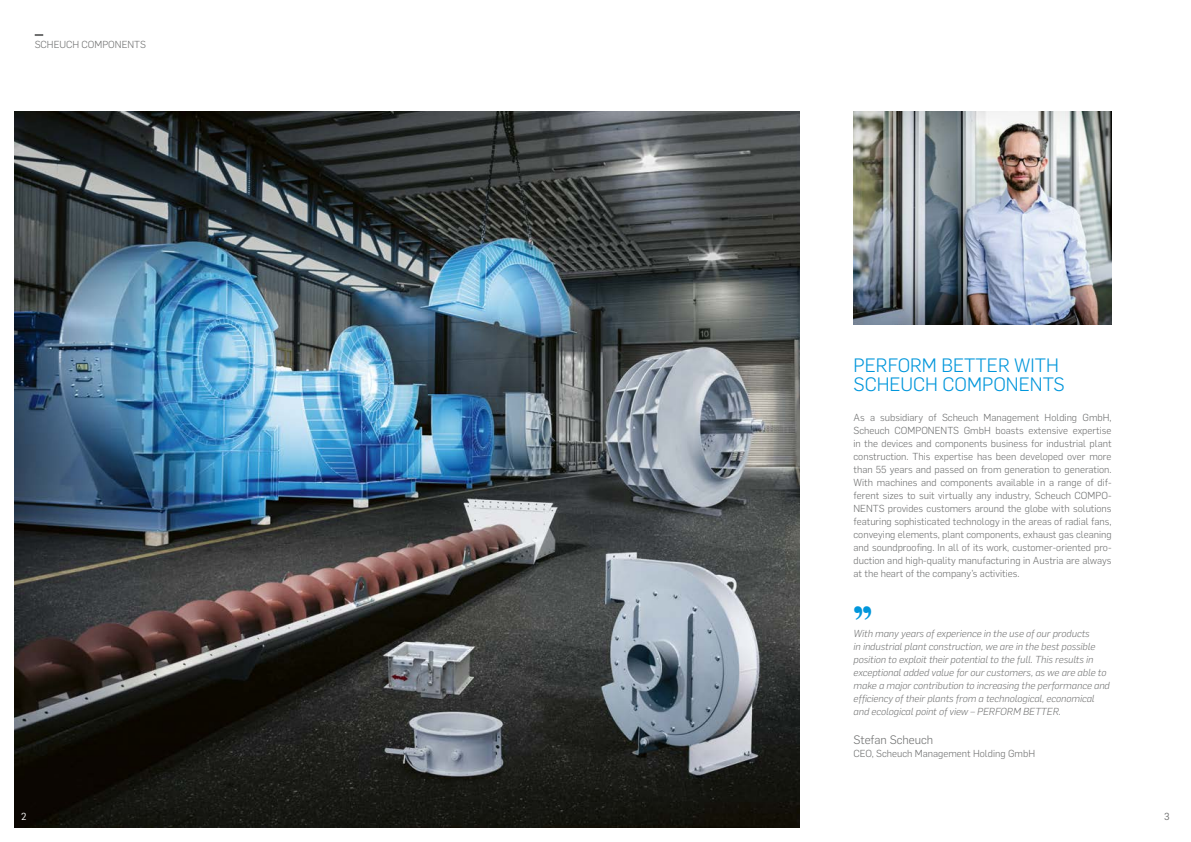
<style>
.page{position:relative;width:1191px;height:842px;background:#fff}
.page>*{position:absolute;margin:0;border:0;box-sizing:border-box;transform-origin:0 0}
.t1{font:800 36px "Dutch 801 BT";color:#0096db}
.t2{font:300 19px/19px "Flama";color:#0096db}
.t3{font:300 12px "Flama";color:#6f7070}
.t4{font:300 10px/13px "Flama";color:#6f7070;text-align:justify}
.t5{font:italic 300 10px/13px "Flama";color:#6f7070}
.t6{font:10px "Flama";color:#fff}
.t7{font:10px "Flama";color:#6f7070}
</style>
<div class="page">
<img style="left:14px;top:112px;width:785px;height:716px">
<img style="left:853px;top:112px;width:258px;height:213px">
<svg style="left:35px;top:34px;width:8px;height:2px"></svg>
<p class="t4" style="left:35px;top:37px;width:113px">SCHEUCH COMPONENTS</p>
<h2 class="t2" style="left:853px;top:355px;width:213px">PERFORM BETTER WITH<br>SCHEUCH COMPONENTS</h2>
<p class="t4" style="left:853px;top:411px;width:259px">As a subsidiary of Scheuch Management Holding GmbH, Scheuch COMPONENTS GmbH boasts extensive expertise in the devices and components business for industrial plant construction. This expertise has been developed over more than 55 years and passed on from generation to generation.<br>With machines and components available in a range of dif&shy;ferent sizes to suit virtually any industry, Scheuch COMPO-NENTS provides customers around the globe with solutions featuring sophisticated technology in the areas of radial fans, conveying elements, plant components, exhaust gas cleaning and soundproofing. In all of its work, customer-oriented pro&shy;duction and high-quality manufacturing in Austria are always at the heart of the company’s activities.</p>
<h1 class="t1" style="left:853px;top:578px;width:20px">„</h1>
<p class="t5" style="left:853px;top:626px;width:258px">With many years of experience in the use of our products<br>in industrial plant construction, we are in the best possible position to exploit their potential to the full. This results in exceptional added value for our customers, as we are able to make a major contribution to increasing the performance and efficiency of their plants from a technological, economical and ecological point of view – PERFORM BETTER.</p>
<p class="t3" style="left:853px;top:731px;width:81px">Stefan Scheuch</p>
<p class="t4" style="left:853px;top:746px;width:183px">CEO, Scheuch Management Holding GmbH</p>
<p class="t6" style="left:21px;top:810px;width:7px">2</p>
<p class="t7" style="left:1164px;top:810px;width:7px">3</p>
</div>
